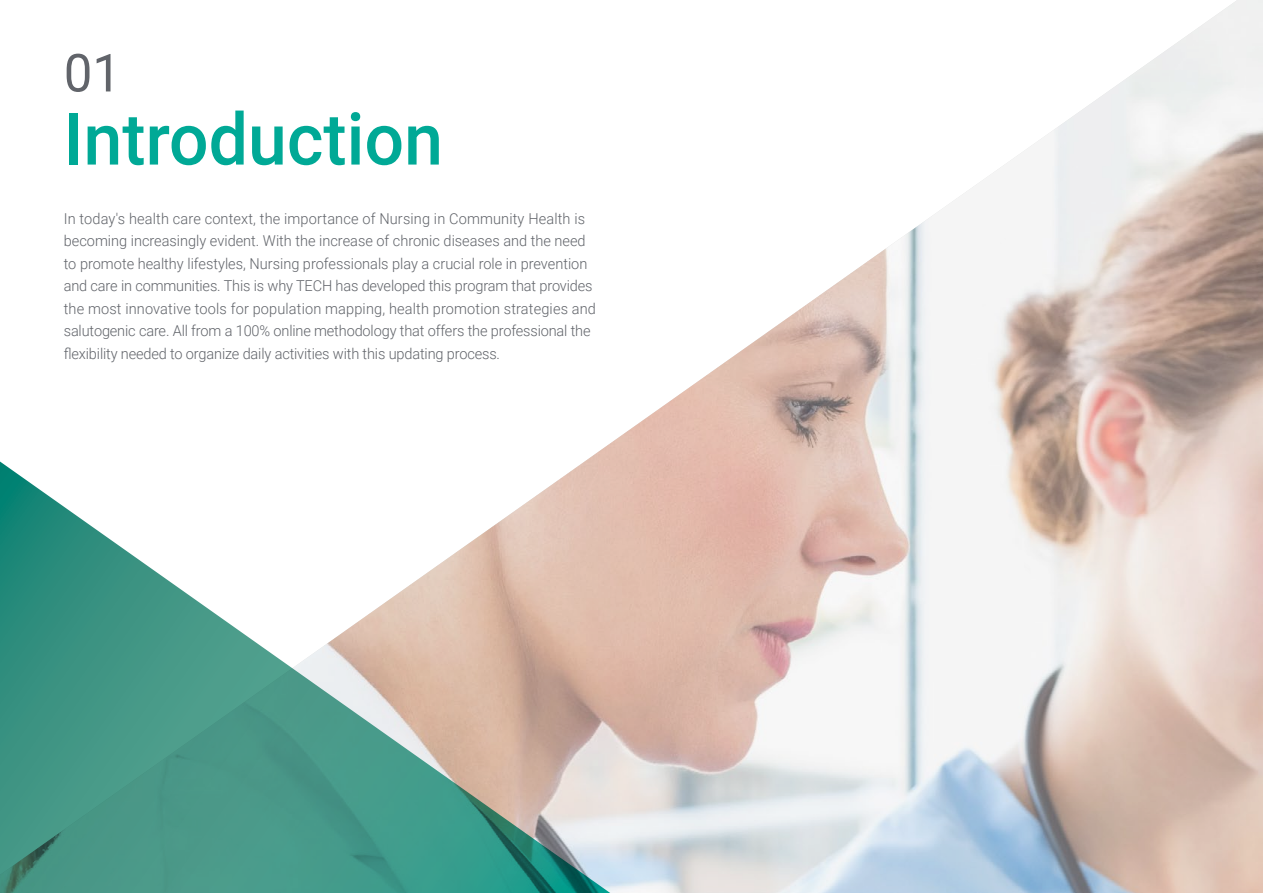
<style>
.page{position:relative;width:1263px;height:893px;background:#fff}
.page>*{position:absolute;margin:0;border:0;box-sizing:border-box;transform-origin:0 0}
.t1{font:500 72px "Roboto";color:#00a996}
.t2{font:52.5px "Roboto";color:#61646a}
.t3{font:300 15px/22.5px "Roboto";color:#61646a}
</style>
<div class="page">
<img style="left:607px;top:0;width:656px;height:893px">
<svg style="left:0;top:446px;width:640px;height:447px"></svg>
<h2 class="t2" style="left:64px;top:36px;width:59px">01</h2>
<h1 class="t1" style="left:64px;top:89px;width:381px">Introduction</h1>
<p class="t3" style="left:64px;top:207px;width:534px">In today's health care context, the importance of Nursing in Community Health is becoming increasingly evident. With the increase of chronic diseases and the need to promote healthy lifestyles, Nursing professionals play a crucial role in prevention and care in communities. This is why TECH has developed this program that provides the most innovative tools for population mapping, health promotion strategies and salutogenic care. All from a 100% online methodology that offers the professional the flexibility needed to organize daily activities with this updating process.</p>
</div>
